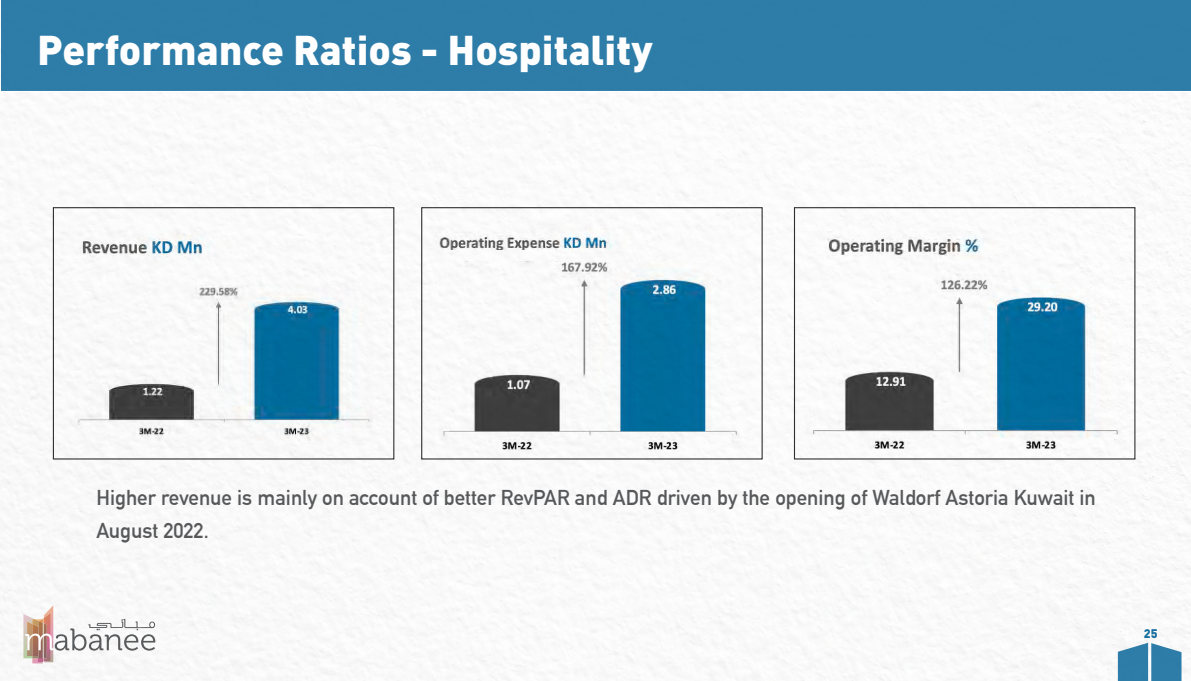
<style>
.page{position:relative;width:1191px;height:681px;background:#fff}
.page>*{position:absolute;margin:0;border:0;box-sizing:border-box;transform-origin:0 0}
.t1{font:900 41px "DIN";color:#fff}
.t2{font:700 21px/33px "DIN Alternate";color:#57585a}
.t3{font:900 12.4px "DIN";color:#176f9f}
</style>
<div class="page">
<img style="left:0;top:90px;width:1191px;height:590px">
<div style="left:1px;top:0;width:1190px;height:90px;background:#2e7da8"></div>
<div style="left:53px;top:207px;width:341px;height:252px;border:1px solid #2e2f2e"></div>
<div style="left:794px;top:207px;width:341px;height:252px;border:1px solid #2e2f2e"></div>
<img style="left:407px;top:261px;width:360px;height:188px">
<img style="left:792px;top:266px;width:338px;height:182px">
<img style="left:405px;top:228px;width:280px;height:22px">
<img style="left:802px;top:231px;width:296px;height:28px">
<img style="left:61px;top:284px;width:313px;height:156px">
<img style="left:54px;top:230px;width:333px;height:31px">
<hr style="left:0;top:91px;width:1191px;height:1px;background:#fff">
<svg style="left:1117px;top:642px;width:64px;height:38px"></svg>
<svg style="left:23px;top:605px;width:132px;height:58px"></svg>
<p class="t1" style="left:37px;top:23px;width:617px">Performance Ratios - Hospitality</p>
<p class="t2" style="left:96px;top:479px;width:1001px">Higher revenue is mainly on account of better RevPAR and ADR driven by the opening of Waldorf Astoria Kuwait in<br>August 2022.</p>
<p class="t3" style="left:1143px;top:624px;width:15px">25</p>
</div>
